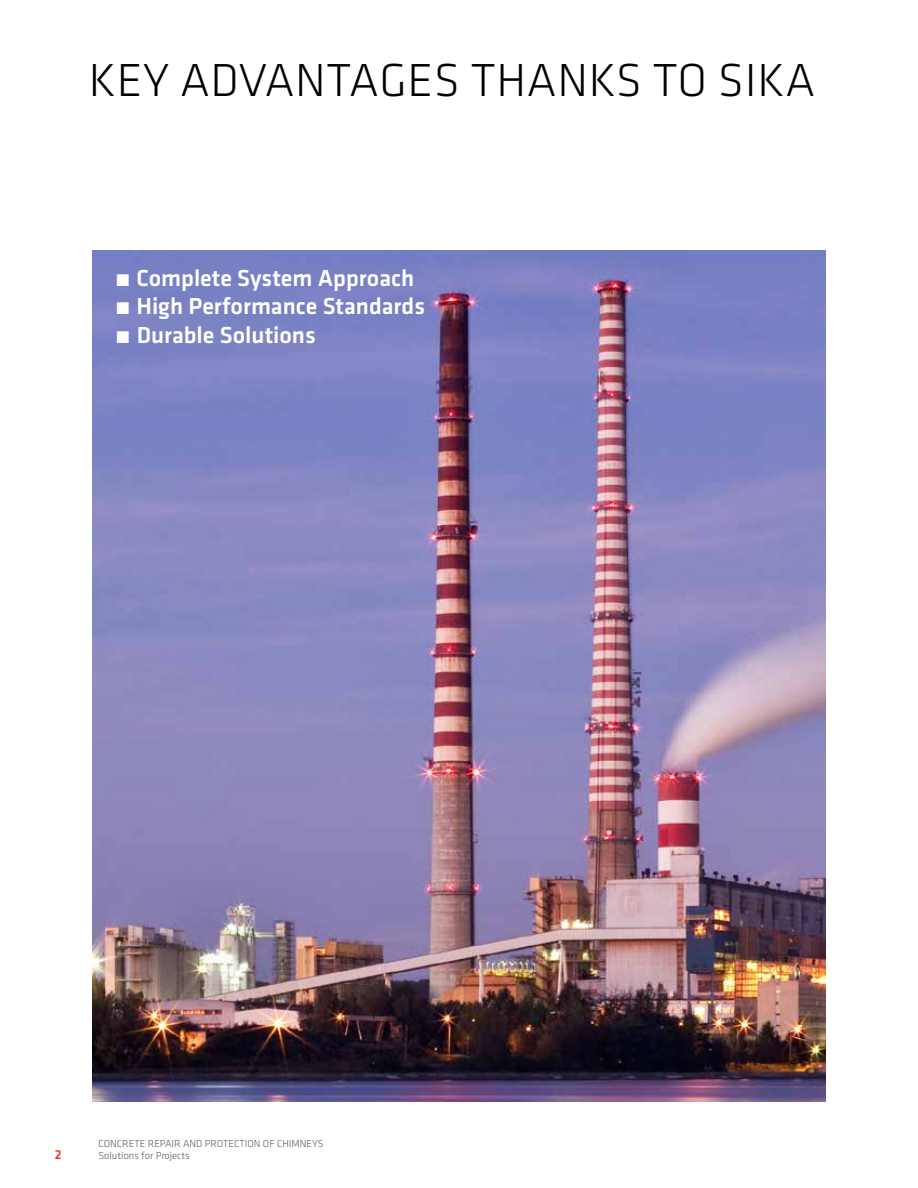
<style>
.page{position:relative;width:918px;height:1188px;background:#fff}
.page>*{position:absolute;margin:0;border:0;box-sizing:border-box;transform-origin:0 0}
.t1{font:300 48px "Klavika";letter-spacing:.015em;color:#000}
.t2{font:500 24px "Klavika";color:#fff}
.t3{font:500 13.5px "Klavika";color:#ee3524}
.t4{font:300 10.5px/12.6px "Klavika";color:#58595b}
.s1{font-weight:300}
</style>
<div class="page">
<img style="left:92px;top:251px;width:734px;height:850px">
<h1 class="t1" style="left:89px;top:51px;width:728px">KEY ADVANTAGES THANKS TO SIKA</h1>
<p class="t2" style="left:115px;top:262px;width:301px"><span class="s1">•</span> Complete System Approach</p>
<p class="t2" style="left:115px;top:290px;width:312px"><span class="s1">•</span> High Performance Standards</p>
<p class="t2" style="left:115px;top:319px;width:202px"><span class="s1">•</span> Durable Solutions</p>
<p class="t3" style="left:55px;top:1146px;width:8px">2</p>
<p class="t4" style="left:99px;top:1137px;width:226px">CONCRETE REPAIR AND PROTECTION OF CHIMNEYS<br>Solutions for Projects</p>
</div>
